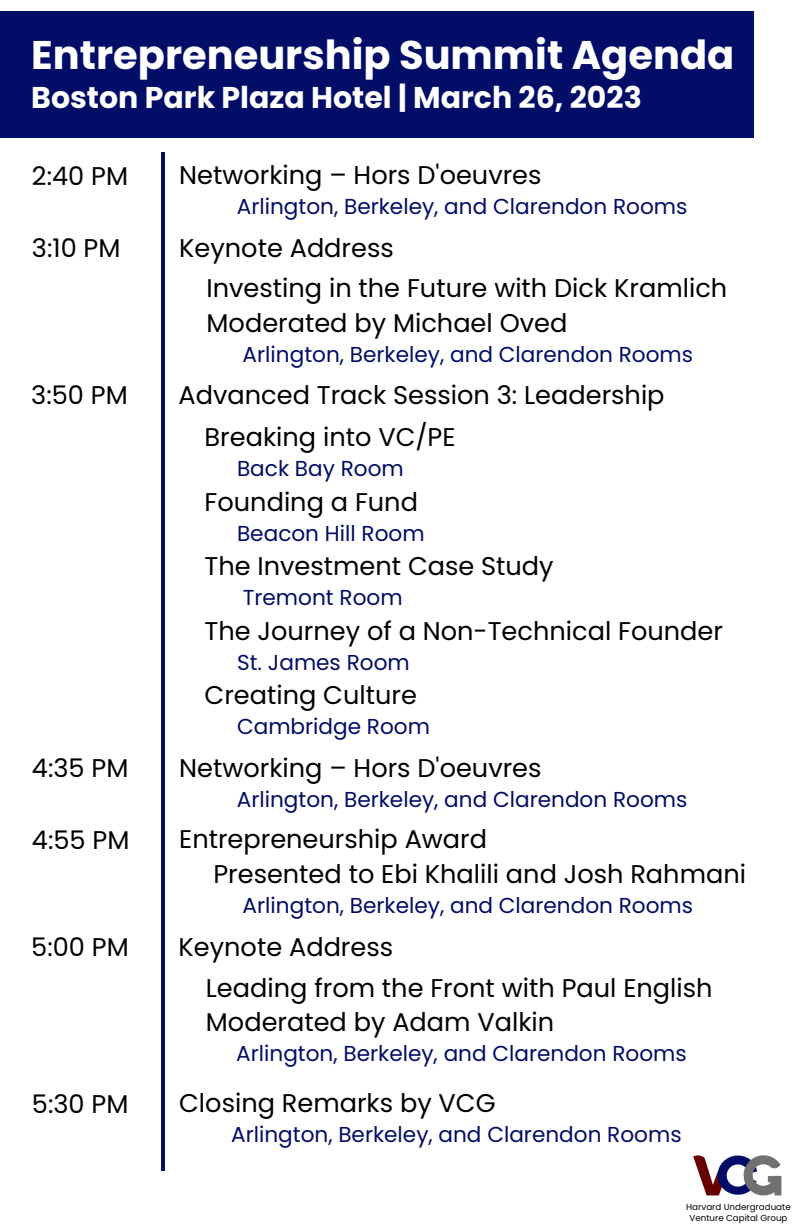
<style>
.page{position:relative;width:792px;height:1224px;background:#fff}
.page>*{position:absolute;margin:0;border:0;box-sizing:border-box;transform-origin:0 0}
.t1{font:700 40px "Poppins";color:#fff}
.t2{font:700 30px "Poppins";color:#fff}
.t3{font:25.6px/42px "Poppins";color:#000001}
.t4{font:21.6px "Poppins";color:#020d68}
.t5{font:8.8px/11.6px "Poppins";color:#000;text-align:center}
</style>
<div class="page">
<hr style="left:161px;top:152px;width:3px;height:1019px;background:#020d68">
<div style="left:0;top:11px;width:753px;height:126px;background:#020d68"></div>
<img style="left:693px;top:1155px;width:89px;height:41px">
<h1 class="t1" style="left:31px;top:27px;width:705px">Entrepreneurship Summit Agenda</h1>
<p class="t2" style="left:31px;top:77px;width:612px">Boston Park Plaza Hotel | March 26, 2023</p>
<p class="t3" style="left:32px;top:155px;width:98px">2:40 PM</p>
<p class="t3" style="left:179px;top:154px;width:364px">Networking – Hors D'oeuvres</p>
<p class="t4" style="left:237px;top:191px;width:452px">Arlington, Berkeley, and Clarendon Rooms</p>
<p class="t3" style="left:32px;top:227px;width:90px">3:10 PM</p>
<p class="t3" style="left:207px;top:228px;width:522px;line-height:40.2px;text-indent:-27px">Keynote Address<br>Investing in the Future with Dick Kramlich</p>
<p class="t3" style="left:207px;top:302px;width:362px">Moderated by Michael Oved</p>
<p class="t4" style="left:243px;top:339px;width:452px">Arlington, Berkeley, and Clarendon Rooms</p>
<p class="t3" style="left:31px;top:374px;width:98px">3:50 PM</p>
<p class="t3" style="left:205px;top:374px;width:462px;text-indent:-26px">Advanced Track Session 3: Leadership<br>Breaking into VC/PE</p>
<p class="t4" style="left:237px;top:454px;width:168px">Back Bay Room</p>
<p class="t3" style="left:205px;top:481px;width:215px">Founding a Fund</p>
<p class="t4" style="left:237px;top:518px;width:189px">Beacon Hill Room</p>
<p class="t3" style="left:205px;top:545px;width:351px">The Investment Case Study</p>
<p class="t4" style="left:243px;top:583px;width:161px">Tremont Room</p>
<p class="t3" style="left:205px;top:610px;width:520px">The Journey of a Non-Technical Founder</p>
<p class="t4" style="left:237px;top:647px;width:174px">St. James Room</p>
<p class="t3" style="left:205px;top:674px;width:214px">Creating Culture</p>
<p class="t4" style="left:237px;top:712px;width:194px">Cambridge Room</p>
<p class="t3" style="left:32px;top:747px;width:98px">4:35 PM</p>
<p class="t3" style="left:179px;top:747px;width:364px">Networking – Hors D'oeuvres</p>
<p class="t4" style="left:237px;top:784px;width:452px">Arlington, Berkeley, and Clarendon Rooms</p>
<p class="t3" style="left:32px;top:819px;width:99px">4:55 PM</p>
<p class="t3" style="left:213px;top:822px;width:534px;line-height:34.4px;text-indent:-34px">Entrepreneurship Award<br>Presented to Ebi Khalili and Josh Rahmani</p>
<p class="t4" style="left:243px;top:890px;width:452px">Arlington, Berkeley, and Clarendon Rooms</p>
<p class="t3" style="left:31px;top:926px;width:99px">5:00 PM</p>
<p class="t3" style="left:206px;top:926px;width:508px;line-height:41.4px;text-indent:-27px">Keynote Address<br>Leading from the Front with Paul English</p>
<p class="t3" style="left:206px;top:1001px;width:350px">Moderated by Adam Valkin</p>
<p class="t4" style="left:236px;top:1039px;width:452px">Arlington, Berkeley, and Clarendon Rooms</p>
<p class="t3" style="left:32px;top:1083px;width:98px">5:30 PM</p>
<p class="t3" style="left:179px;top:1082px;width:318px">Closing Remarks by VCG</p>
<p class="t4" style="left:231px;top:1119px;width:452px">Arlington, Berkeley, and Clarendon Rooms</p>
<p class="t5" style="left:686px;top:1201px;width:106px">Harvard Undergraduate<br>Venture Capital Group</p>
</div>
